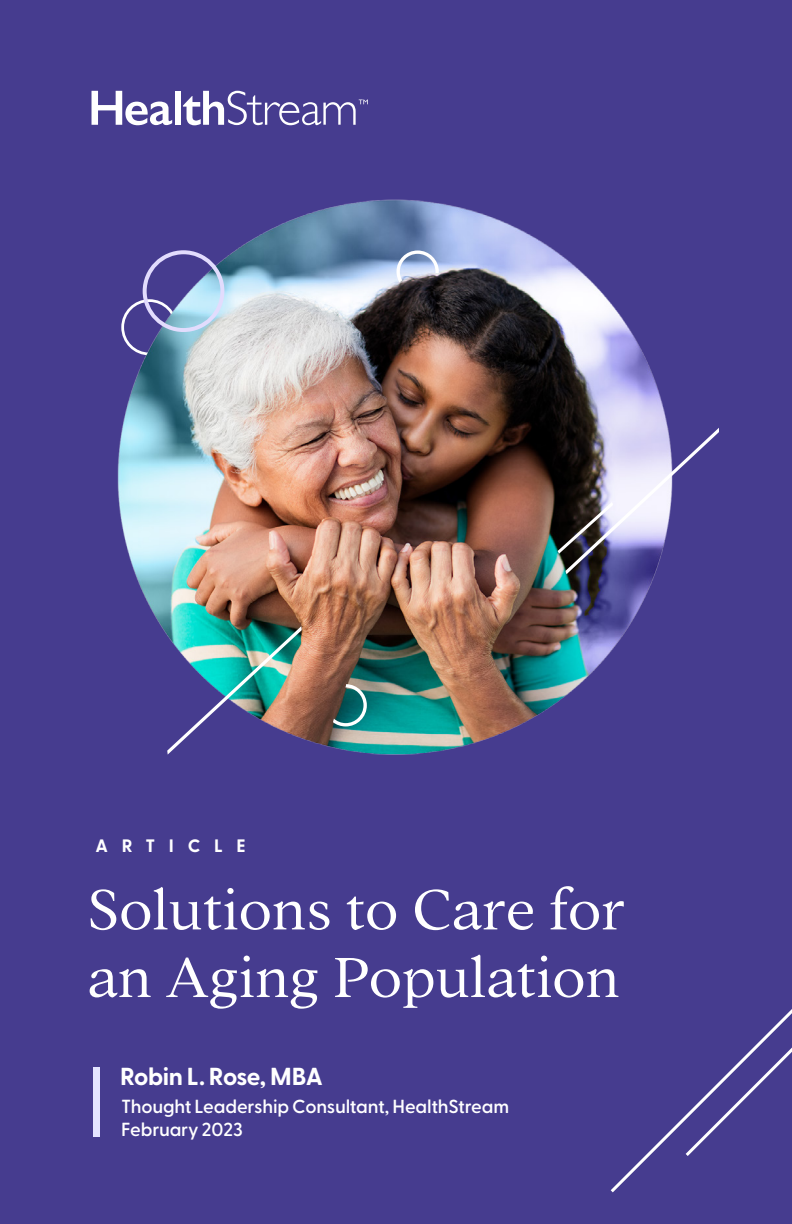
<style>
.page{position:relative;width:792px;height:1224px;background:#463c8f}
.page>*{position:absolute;margin:0;border:0;box-sizing:border-box;transform-origin:0 0}
.Cover_-_Article_Titl{font:300 62px/67.6px "Addington CF Health Stream";letter-spacing:-.005em;color:#fff}
.Cover_-_Author{font:700 24.6px "Greycliff CF";letter-spacing:-.025em;color:#fff}
.Cover_-_Author_Desc{font:600 19px/22.8px "Greycliff CF";letter-spacing:-.01em;color:#fff}
.Cover_-_Super_Title{font:700 18px "Greycliff CF";letter-spacing:.76em;color:#fff}
</style>
<div class="page">
<div style="left:94px;top:1067px;width:6px;height:69px;background:#e4e4ff"></div>
<svg style="left:92px;top:91px;width:80px;height:34px"></svg>
<div style="left:175px;top:91px;width:6px;height:34px;background:#fff"></div>
<svg style="left:183px;top:91px;width:185px;height:34px"></svg>
<svg style="left:610px;top:1119px;width:72px;height:74px"></svg>
<svg style="left:682px;top:1009px;width:110px;height:147px"></svg>
<img style="left:117px;top:199px;width:541px;height:556px">
<svg style="left:558px;top:388px;width:160px;height:186px"></svg>
<img style="left:167px;top:626px;width:135px;height:129px">
<svg style="left:121px;top:250px;width:103px;height:105px"></svg>
<svg style="left:333px;top:684px;width:34px;height:42px"></svg>
<svg style="left:396px;top:250px;width:43px;height:32px"></svg>
<p class="Cover_-_Super_Title" style="left:96px;top:835px;width:152px">ARTICLE</p>
<p class="Cover_-_Article_Titl" style="left:88px;top:877px;width:539px">Solutions to Care for an Aging Population</p>
<p class="Cover_-_Author" style="left:120px;top:1062px;width:204px">Robin L. Rose, MBA</p>
<p class="Cover_-_Author_Desc" style="left:121px;top:1096px;width:390px">Thought Leadership Consultant, HealthStream<br>February 2023</p>
</div>
